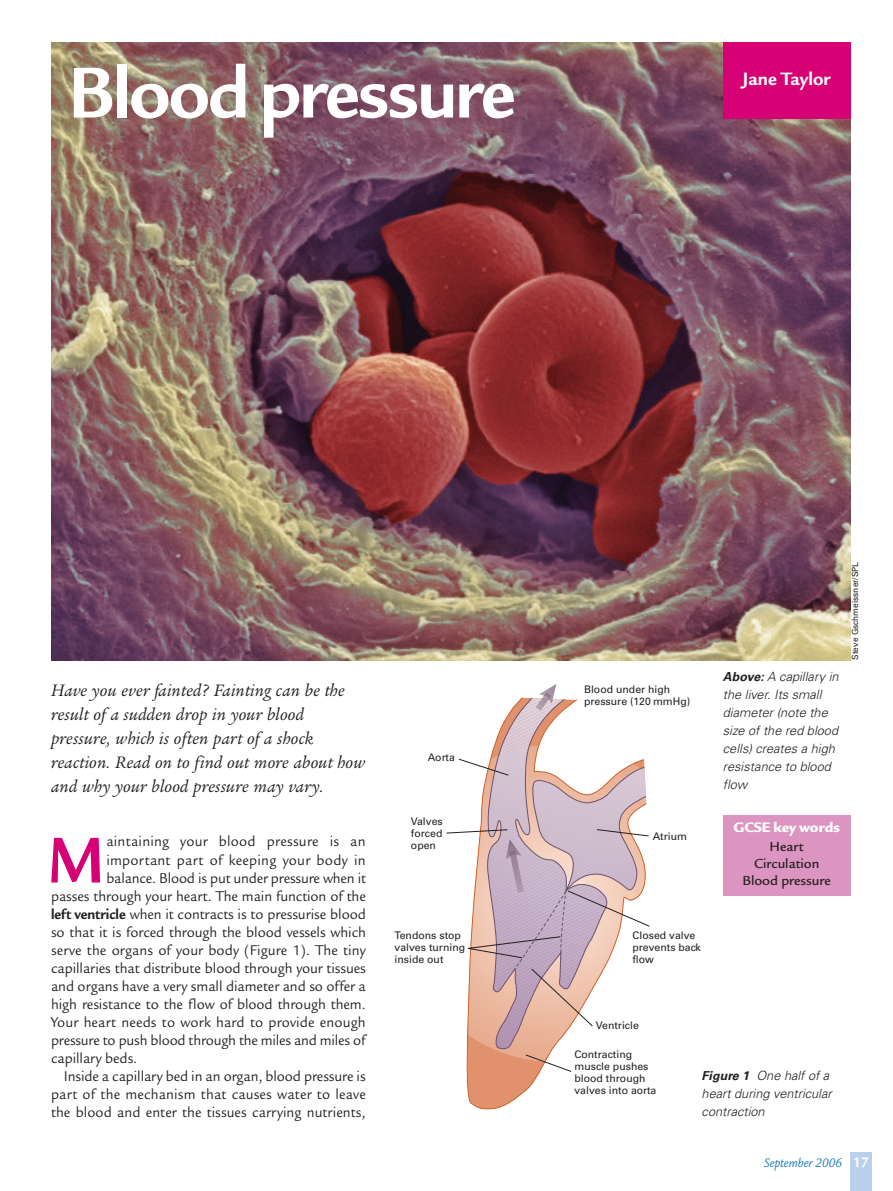
<style>
.page{position:relative;width:893px;height:1191px;background:#fff}
.page>*{position:absolute;margin:0;border:0;box-sizing:border-box;transform-origin:0 0}
.t1{font:700 78px "Legacy San ITC";letter-spacing:-.03em;color:#fff;scale:.96 1}
.t2{font:700 70.35px "Legacy San ITC";color:#d60175;scale:.9 1}
.t3{font:700 19.5px "Legacy San ITC";color:#fff}
.t4{font:italic 18px/24px "Legacy Ser ITC";letter-spacing:.01em;color:#231f20}
.t5{font:15.3px "Legacy San ITC";letter-spacing:-.005em;color:#231f20;scale:.95 1}
.t6{font:15.3px "Legacy San ITC";letter-spacing:.015em;color:#231f20;scale:.95 1}
.t7{font:15px "Legacy San ITC Ultr";letter-spacing:-.005em;color:#fff}
.t8{font:500 14.25px/17px "Legacy San ITC";letter-spacing:-.005em;color:#231f20;text-align:center}
.t9{font:italic 13.5px "Legacy San ITC";letter-spacing:-.005em;color:#217bb0;scale:.95 1}
.t10{font:italic 300 12.75px/18px "Univers";color:#231f20}
.t11{font:10.5px/12px "Univers";color:#231f20}
.t12{font:8.7px "Univers";letter-spacing:.005em;color:#231f20;scale:.96 1}
.s1{font-weight:700}
.s2{font-weight:700;font-size:12.3px}
.s3{font-weight:700;font-style:normal;font-size:15px;color:#fff}
</style>
<div class="page">
<img style="left:51px;top:43px;width:799px;height:617px">
<div style="left:723px;top:43px;width:127px;height:76px;background:#d60175"></div>
<div style="left:850px;top:1152px;width:22px;height:39px;background:#b9d1ec"></div>
<div style="left:723px;top:814px;width:127px;height:81px;background:#dc94c0"></div>
<svg style="left:466px;top:1072px;width:44px;height:37px"></svg>
<svg style="left:486px;top:1072px;width:54px;height:31px"></svg>
<svg style="left:446px;top:684px;width:204px;height:388px"></svg>
<h1 class="t1" style="left:68px;top:45px;width:468px">Blood pressure</h1>
<p class="t3" style="left:743px;top:67px;width:89px">Jane Taylor</p>
<p class="t4" style="left:51px;top:677px;width:316px">Have you ever fainted? Fainting can be the result of a sudden drop in your blood pressure, which is often part of a shock reaction. Read on to find out more about how and why your blood pressure may vary.</p>
<h2 class="t2" style="left:48px;top:817px;width:64px">M</h2>
<p class="t6" style="left:106px;top:832px;width:274px">aintaining your blood pressure is an</p>
<p class="t6" style="left:106px;top:850px;width:274px">important part of keeping your body in</p>
<p class="t5" style="left:106px;top:868px;width:275px">balance. Blood is put under pressure when it</p>
<p class="t5" style="left:51px;top:886px;width:333px">passes through your heart. The main function of the</p>
<p class="t5" style="left:51px;top:904px;width:333px"><span class="s1">left ventricle</span> when it contracts is to pressurise blood</p>
<p class="t5" style="left:51px;top:922px;width:333px">so that it is forced through the blood vessels which</p>
<p class="t5" style="left:51px;top:940px;width:333px">serve the organs of your body (Figure 1). The tiny</p>
<p class="t5" style="left:51px;top:958px;width:333px">capillaries that distribute blood through your tissues</p>
<p class="t5" style="left:51px;top:976px;width:333px">and organs have a very small diameter and so offer a</p>
<p class="t5" style="left:51px;top:994px;width:333px">high resistance to the flow of blood through them.</p>
<p class="t5" style="left:51px;top:1012px;width:333px">Your heart needs to work hard to provide enough</p>
<p class="t5" style="left:51px;top:1030px;width:332px">pressure to push blood through the miles and miles of</p>
<p class="t5" style="left:51px;top:1048px;width:92px">capillary beds.</p>
<p class="t5" style="left:64px;top:1066px;width:319px">Inside a capillary bed in an organ, blood pressure is</p>
<p class="t5" style="left:51px;top:1084px;width:333px">part of the mechanism that causes water to leave</p>
<p class="t5" style="left:51px;top:1102px;width:333px">the blood and enter the tissues carrying nutrients,</p>
<p class="t11" style="left:428px;top:752px;width:29px">Aorta</p>
<p class="t11" style="left:411px;top:816px;width:33px;text-align:justify">Valves forced open</p>
<p class="t11" style="left:395px;top:930px;width:72px">Tendons stop valves turning inside out</p>
<p class="t11" style="left:584px;top:684px;width:108px">Blood under high pressure (120 mmHg)</p>
<p class="t11" style="left:653px;top:831px;width:36px">Atrium</p>
<p class="t11" style="left:632px;top:930px;width:70px">Closed valve prevents back flow</p>
<p class="t10" style="left:723px;top:669px;width:117px"><span class="s2">Above:</span> A capillary in the liver. Its small diameter (note the size of the red blood cells) creates a high resistance to blood flow</p>
<p class="t12" style="left:852px;top:660px;width:104px;rotate:-90deg">Steve Gschmeissner/SPL</p>
<p class="t7" style="left:733px;top:817px;width:108px">GCSE key words</p>
<p class="t8" style="left:742px;top:837px;width:90px">Heart<br>Circulation<br>Blood pressure</p>
<p class="t11" style="left:596px;top:1019px;width:44px">Ventricle</p>
<p class="t11" style="left:574px;top:1049px;width:84px">Contracting muscle pushes blood through valves into aorta</p>
<p class="t10" style="left:702px;top:1067px;width:132px"><span class="s2">Figure 1</span> One half of a heart during ventricular contraction</p>
<p class="t9" style="left:764px;top:1154px;width:112px">September 2006 <span class="s3">17</span></p>
</div>
